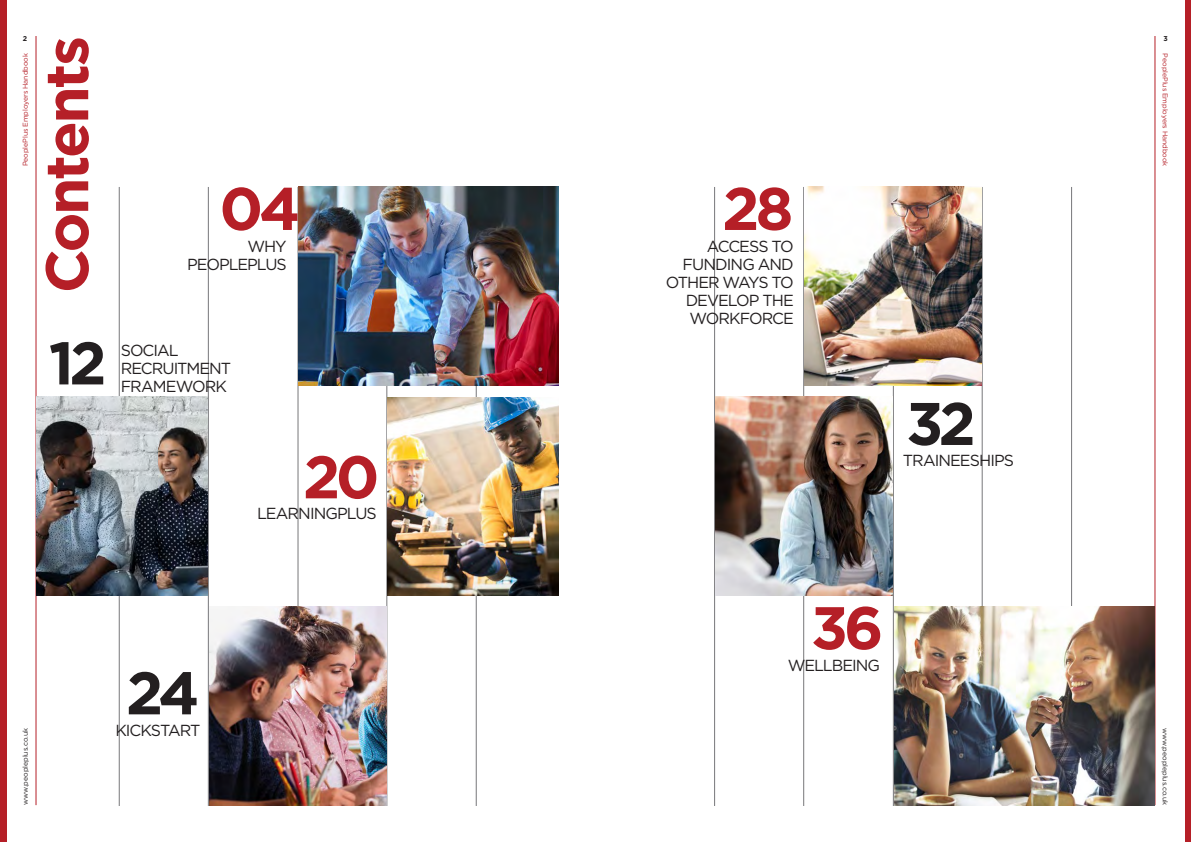
<style>
.page{position:relative;width:1191px;height:842px;background:#fff}
.page>*{position:absolute;margin:0;border:0;box-sizing:border-box;transform-origin:0 0}
.t1{font:700 60px "Gotham";letter-spacing:-.045em;color:#b51f27}
.t2{font:700 60px "Gotham";color:#231f20}
.t3{font:16px/18px "Gotham";letter-spacing:-.06em;color:#231f20;text-align:right}
.t4{font:7px "Gotham";letter-spacing:-.005em;color:#b51f27}
.t5{font:7px "Gotham";letter-spacing:-.01em;color:#231f20}
.t6{font:700 7px "Gotham";color:#231f20}
</style>
<div class="page">
<hr style="left:1154px;top:36px;width:1px;height:769px;background:#b51f27">
<hr style="left:36px;top:36px;width:1px;height:769px;background:#b51f27">
<div style="left:0;top:0;width:6px;height:842px;background:#b51f27"></div>
<div style="left:1185px;top:0;width:6px;height:842px;background:#b51f27"></div>
<hr style="left:119px;top:187px;width:1px;height:619px;background:#77777a">
<hr style="left:714px;top:187px;width:1px;height:619px;background:#77777a">
<hr style="left:208px;top:187px;width:1px;height:619px;background:#77777a">
<hr style="left:803px;top:187px;width:1px;height:619px;background:#77777a">
<hr style="left:298px;top:187px;width:1px;height:619px;background:#77777a">
<hr style="left:893px;top:187px;width:1px;height:619px;background:#77777a">
<hr style="left:387px;top:187px;width:1px;height:619px;background:#77777a">
<hr style="left:982px;top:187px;width:1px;height:619px;background:#77777a">
<hr style="left:476px;top:187px;width:1px;height:619px;background:#77777a">
<hr style="left:1071px;top:187px;width:1px;height:619px;background:#77777a">
<img style="left:299px;top:187px;width:260px;height:199px">
<img style="left:36px;top:396px;width:172px;height:199px">
<img style="left:387px;top:397px;width:172px;height:198px">
<img style="left:894px;top:606px;width:260px;height:199px">
<img style="left:209px;top:606px;width:177px;height:199px">
<img style="left:804px;top:187px;width:177px;height:199px">
<img style="left:715px;top:396px;width:177px;height:199px">
<p class="t6" style="left:23px;top:33px;width:6px">2</p>
<p class="t6" style="left:1163px;top:33px;width:6px">3</p>
<p class="t4" style="left:1169px;top:53px;width:114px;rotate:90deg">PeoplePlus Employers Handbook</p>
<p class="t1" style="left:27px;top:293px;width:259px;rotate:-90deg">Contents</p>
<p class="t4" style="left:21px;top:166px;width:114px;rotate:-90deg">PeoplePlus Employers Handbook</p>
<p class="t1" style="left:219px;top:169px;width:83px">04</p>
<p class="t1" style="left:722px;top:169px;width:73px">28</p>
<p class="t3" style="left:666px;top:237px;width:129px">ACCESS TO<br>FUNDING AND<br>OTHER WAYS TO<br>DEVELOP THE<br>WORKFORCE</p>
<p class="t3" style="left:247px;top:237px;width:41px">WHY</p>
<p class="t3" style="left:187px;top:255px;width:101px">PEOPLEPLUS</p>
<p class="t2" style="left:49px;top:323px;width:59px">12</p>
<p class="t3" style="left:121px;top:341px;width:112px;text-align:left">SOCIAL<br>RECRUITMENT<br>FRAMEWORK</p>
<p class="t1" style="left:303px;top:437px;width:78px">20</p>
<p class="t3" style="left:257px;top:504px;width:121px">LEARNINGPLUS</p>
<p class="t5" style="left:21px;top:805px;width:79px;rotate:-90deg">www.peopleplus.co.uk</p>
<p class="t2" style="left:126px;top:653px;width:75px">24</p>
<p class="t3" style="left:115px;top:720px;width:87px">KICKSTART</p>
<p class="t2" style="left:906px;top:384px;width:71px">32</p>
<p class="t3" style="left:903px;top:451px;width:113px">TRAINEESHIPS</p>
<p class="t1" style="left:811px;top:588px;width:74px">36</p>
<p class="t3" style="left:787px;top:656px;width:94px">WELLBEING</p>
<p class="t5" style="left:1169px;top:728px;width:79px;rotate:90deg">www.peopleplus.co.uk</p>
</div>
